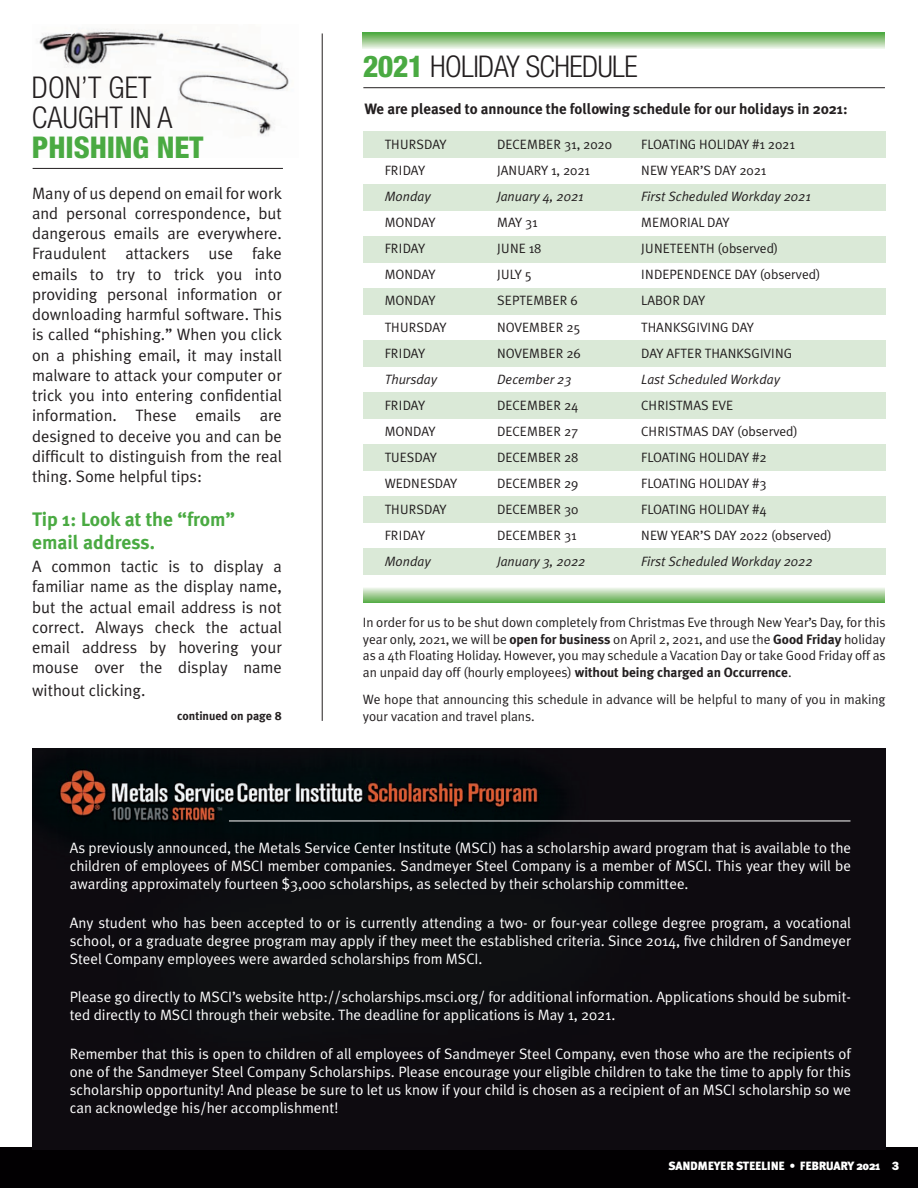
<style>
.page{position:relative;width:918px;height:1188px;background:#fff}
.page>*{position:absolute;margin:0;border:0;box-sizing:border-box;transform-origin:0 0}
.headlineText{font:300 condensed 30px "Helvetica Neue";letter-spacing:-.02em;color:#231f20}
.headlineText_Helve{font:300 condensed 30px "Helvetica Neue";color:#231f20}
.headlineText_Helve-2{font:800 condensed 30px "Helvetica Neue";letter-spacing:-.005em;color:#4aaa42}
.Phishing_Net_name{font:700 19.5px/22.5px "Meta Plus";color:#4aaa42}
.Phishing_Net_TEXT{font:16.5px/20.2px "Meta Plus Normal";color:#231f20;text-align:justify}
.Body{font:15px/18px "Meta Plus Normal";color:#fff;text-align:justify}
.Body-2{font:700 15px "Meta Plus";letter-spacing:-.005em;color:#231f20}
.Body-3{font:13.5px/16.5px "Meta Plus Normal";letter-spacing:-.005em;color:#231f20;text-align:justify}
.Body-4{font:italic 13.5px "Meta Plus Normal";color:#231f20}
.Text{font:900 12px "Meta Plus";letter-spacing:-.025em;color:#fff}
.Phishing_Net_TEXT-2{font:700 12px "Meta Plus";color:#231f20}
.s1{font-weight:800;color:#4aaa42}
.s2{font-family:"Meta Plus";font-weight:700}
.s3{font-family:"Franklin Gothic";font-weight:800}
</style>
<div class="page">
<img style="left:39px;top:28px;width:250px;height:108px">
<hr style="left:33px;top:168px;width:250px;height:1px;background:#231f20">
<div style="left:363px;top:548px;width:523px;height:27px;background:#dae9d7"></div>
<div style="left:363px;top:496px;width:523px;height:27px;background:#dae9d7"></div>
<div style="left:363px;top:392px;width:523px;height:27px;background:#dae9d7"></div>
<div style="left:363px;top:444px;width:523px;height:27px;background:#dae9d7"></div>
<hr style="left:363px;top:87px;width:522px;height:1px;background:#231f20">
<div style="left:363px;top:340px;width:523px;height:27px;background:#dae9d7"></div>
<div style="left:363px;top:132px;width:523px;height:26px;background:#dae9d7"></div>
<div style="left:363px;top:288px;width:523px;height:27px;background:#dae9d7"></div>
<div style="left:363px;top:184px;width:523px;height:26px;background:#dae9d7"></div>
<div style="left:363px;top:236px;width:523px;height:27px;background:#dae9d7"></div>
<svg style="left:363px;top:588px;width:522px;height:15px;background:#9fcc94"></svg>
<svg style="left:363px;top:33px;width:522px;height:16px;background:#a0cd94"></svg>
<div style="left:0;top:1148px;width:918px;height:40px;background:#020002"></div>
<hr style="left:322px;top:33px;width:1px;height:688px;background:#231f20">
<img style="left:32px;top:748px;width:854px;height:401px">
<hr style="left:229px;top:821px;width:621px;height:1px;background:#fff">
<p class="headlineText_Helve" style="left:32px;top:70px;width:121px">DON’T GET</p>
<p class="headlineText_Helve" style="left:32px;top:100px;width:142px">CAUGHT IN A</p>
<p class="headlineText_Helve-2" style="left:32px;top:129px;width:173px">PHISHING NET</p>
<p class="Phishing_Net_TEXT" style="left:32px;top:182px;width:251px">Many of us depend on email for work and personal correspondence, but dangerous emails are everywhere.<br>Fraudulent attackers use fake emails to try to trick you into providing personal information or downloading harmful software. This is called “phishing.” When you click on a phishing email, it may install malware to attack your computer or trick you into entering confidential information. These emails are designed to deceive you and can be difficult to distinguish from the real thing. Some helpful tips:</p>
<p class="Phishing_Net_name" style="left:32px;top:508px;width:204px">Tip 1: Look at the “from” email address.</p>
<p class="Phishing_Net_TEXT" style="left:32px;top:556px;width:251px">A common tactic is to display a familiar name as the display name, but the actual email address is not correct. Always check the actual email address by hovering your mouse over the display name</p>
<p class="Phishing_Net_TEXT" style="left:32px;top:680px;width:115px">without clicking.</p>
<p class="Phishing_Net_TEXT-2" style="left:177px;top:709px;width:106px">continued on page 8</p>
<p class="headlineText" style="left:363px;top:50px;width:276px"><span class="s1">2021</span> HOLIDAY SCHEDULE</p>
<p class="Body-2" style="left:364px;top:100px;width:485px">We are pleased to announce the following schedule for our holidays in 2021:</p>
<p class="Body-3" style="left:385px;top:136px;width:63px">THURSDAY</p>
<p class="Body-3" style="left:497px;top:136px;width:116px">DECEMBER 31, 2020</p>
<p class="Body-3" style="left:641px;top:136px;width:155px">FLOATING HOLIDAY #1 2021</p>
<p class="Body-3" style="left:385px;top:162px;width:42px">FRIDAY</p>
<p class="Body-3" style="left:497px;top:162px;width:94px">JANUARY 1, 2021</p>
<p class="Body-3" style="left:641px;top:162px;width:127px">NEW YEAR’S DAY 2021</p>
<p class="Body-4" style="left:385px;top:189px;width:48px">Monday</p>
<p class="Body-4" style="left:497px;top:189px;width:88px">January 4, 2021</p>
<p class="Body-4" style="left:641px;top:189px;width:171px">First Scheduled Workday 2021</p>
<p class="Body-3" style="left:385px;top:214px;width:52px">MONDAY</p>
<p class="Body-3" style="left:497px;top:214px;width:42px">MAY 31</p>
<p class="Body-3" style="left:641px;top:214px;width:90px">MEMORIAL DAY</p>
<p class="Body-3" style="left:385px;top:240px;width:42px">FRIDAY</p>
<p class="Body-3" style="left:497px;top:240px;width:46px">JUNE 18</p>
<p class="Body-3" style="left:641px;top:240px;width:139px">JUNETEENTH (observed)</p>
<p class="Body-3" style="left:385px;top:266px;width:52px">MONDAY</p>
<p class="Body-3" style="left:497px;top:266px;width:36px">JULY 5</p>
<p class="Body-3" style="left:641px;top:266px;width:181px">INDEPENDENCE DAY (observed)</p>
<p class="Body-3" style="left:385px;top:292px;width:52px">MONDAY</p>
<p class="Body-3" style="left:497px;top:292px;width:82px">SEPTEMBER 6</p>
<p class="Body-3" style="left:641px;top:292px;width:66px">LABOR DAY</p>
<p class="Body-3" style="left:385px;top:318px;width:63px">THURSDAY</p>
<p class="Body-3" style="left:497px;top:318px;width:85px">NOVEMBER 25</p>
<p class="Body-3" style="left:641px;top:318px;width:114px">THANKSGIVING DAY</p>
<p class="Body-3" style="left:385px;top:345px;width:42px">FRIDAY</p>
<p class="Body-3" style="left:497px;top:345px;width:85px">NOVEMBER 26</p>
<p class="Body-3" style="left:641px;top:345px;width:152px">DAY AFTER THANKSGIVING</p>
<p class="Body-4" style="left:385px;top:371px;width:54px">Thursday</p>
<p class="Body-4" style="left:497px;top:371px;width:76px">December 23</p>
<p class="Body-4" style="left:641px;top:371px;width:140px">Last Scheduled Workday</p>
<p class="Body-3" style="left:385px;top:397px;width:42px">FRIDAY</p>
<p class="Body-3" style="left:497px;top:397px;width:83px">DECEMBER 24</p>
<p class="Body-3" style="left:641px;top:397px;width:94px">CHRISTMAS EVE</p>
<p class="Body-3" style="left:385px;top:423px;width:52px">MONDAY</p>
<p class="Body-3" style="left:497px;top:423px;width:83px">DECEMBER 27</p>
<p class="Body-3" style="left:641px;top:423px;width:158px">CHRISTMAS DAY (observed)</p>
<p class="Body-3" style="left:385px;top:449px;width:54px">TUESDAY</p>
<p class="Body-3" style="left:497px;top:449px;width:83px">DECEMBER 28</p>
<p class="Body-3" style="left:641px;top:449px;width:127px">FLOATING HOLIDAY #2</p>
<p class="Body-3" style="left:385px;top:475px;width:74px">WEDNESDAY</p>
<p class="Body-3" style="left:497px;top:475px;width:83px">DECEMBER 29</p>
<p class="Body-3" style="left:641px;top:475px;width:127px">FLOATING HOLIDAY #3</p>
<p class="Body-3" style="left:385px;top:501px;width:63px">THURSDAY</p>
<p class="Body-3" style="left:497px;top:501px;width:83px">DECEMBER 30</p>
<p class="Body-3" style="left:641px;top:501px;width:127px">FLOATING HOLIDAY #4</p>
<p class="Body-3" style="left:385px;top:527px;width:42px">FRIDAY</p>
<p class="Body-3" style="left:497px;top:527px;width:81px">DECEMBER 31</p>
<p class="Body-3" style="left:641px;top:527px;width:192px">NEW YEAR’S DAY 2022 (observed)</p>
<p class="Body-4" style="left:385px;top:554px;width:48px">Monday</p>
<p class="Body-4" style="left:497px;top:554px;width:90px">January 3, 2022</p>
<p class="Body-4" style="left:641px;top:554px;width:173px">First Scheduled Workday 2022</p>
<p class="Body-3" style="left:363px;top:614px;width:524px">In order for us to be shut down completely from Christmas Eve through New Year’s Day, for this year only, 2021, we will be <span class="s2">open for business</span> on April 2, 2021, and use the <span class="s2">Good Friday</span> holiday as a 4th Floating Holiday. However, you may schedule a Vacation Day or take Good Friday off as an unpaid day off (hourly employees) <span class="s2">without being charged an Occurrence</span>.</p>
<p class="Body-3" style="left:363px;top:691px;width:524px">We hope that announcing this schedule in advance will be helpful to many of you in making your vacation and travel plans.</p>
<p class="Body" style="left:70px;top:839px;width:783px">As previously announced, the Metals Service Center Institute (MSCI) has a scholarship award program that is available to the children of employees of MSCI member companies. Sandmeyer Steel Company is a member of MSCI. This year they will be awarding approximately fourteen $3,000 scholarships, as selected by their scholarship committee.</p>
<p class="Body" style="left:70px;top:913px;width:783px">Any student who has been accepted to or is currently attending a two- or four-year college degree program, a vocational school, or a graduate degree program may apply if they meet the established criteria. Since 2014, five children of Sandmeyer Steel Company employees were awarded scholarships from MSCI.</p>
<p class="Body" style="left:70px;top:988px;width:783px">Please go directly to MSCI’s website http://scholarships.msci.org/ for additional information. Applications should be submit&shy;ted directly to MSCI through their website. The deadline for applications is May 1, 2021.</p>
<p class="Body" style="left:70px;top:1044px;width:783px">Remember that this is open to children of all employees of Sandmeyer Steel Company, even those who are the recipients of one of the Sandmeyer Steel Company Scholarships. Please encourage your eligible children to take the time to apply for this scholarship opportunity! And please be sure to let us know if your child is chosen as a recipient of an MSCI scholarship so we can acknowledge his/her accomplishment!</p>
<p class="Text" style="left:669px;top:1159px;width:232px">SANDMEYER STEELINE • FEBRUARY 2021 <span class="s3">3</span></p>
</div>
